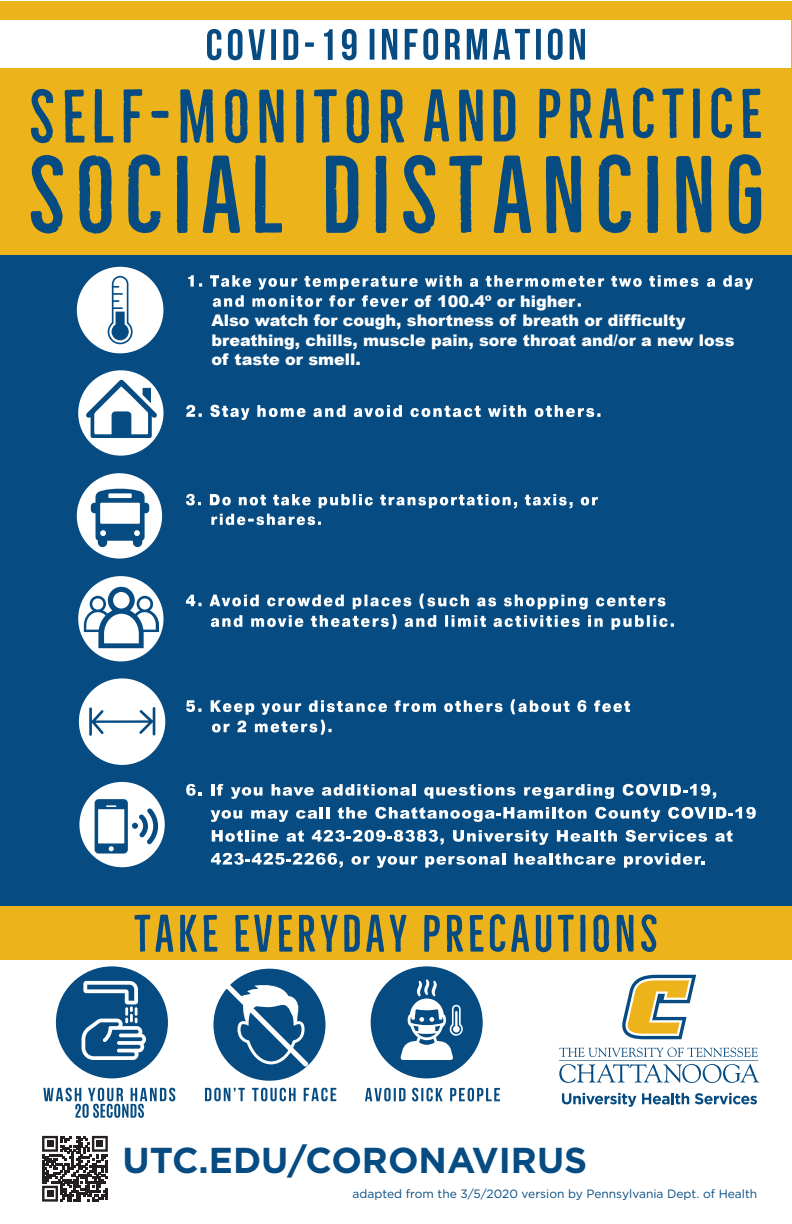
<style>
.page{position:relative;width:792px;height:1224px;background:#fff}
.page>*{position:absolute;margin:0;border:0;box-sizing:border-box;transform-origin:0 0}
.t1{font:700 36px "Gotham";color:#064c82}
.t2{font:900 16px/19.2px "Arial";color:#fff}
.t3{font:12px "Gotham";color:#064c82}
</style>
<div class="page">
<div style="left:56px;top:966px;width:112px;height:112px;background:#064c82;border-radius:50%"></div>
<div style="left:0;top:1px;width:792px;height:255px;background:#edb31a"></div>
<div style="left:0;top:256px;width:792px;height:650px;background:#064c82"></div>
<svg style="left:31px;top:154px;width:251px;height:80px"></svg>
<svg style="left:326px;top:154px;width:435px;height:80px"></svg>
<div style="left:0;top:21px;width:791px;height:47px;background:#fff"></div>
<svg style="left:207px;top:29px;width:150px;height:31px"></svg>
<svg style="left:370px;top:29px;width:215px;height:31px"></svg>
<div style="left:0;top:906px;width:792px;height:54px;background:#edb31a"></div>
<svg style="left:134px;top:915px;width:84px;height:37px"></svg>
<svg style="left:235px;top:915px;width:171px;height:37px"></svg>
<svg style="left:424px;top:914px;width:233px;height:38px"></svg>
<svg style="left:82px;top:981px;width:64px;height:79px"></svg>
<div style="left:213px;top:969px;width:113px;height:112px;background:#064c82;border-radius:50%"></div>
<div style="left:371px;top:966px;width:112px;height:112px;background:#064c82;border-radius:50%"></div>
<svg style="left:365px;top:1088px;width:41px;height:13px"></svg>
<svg style="left:412px;top:1088px;width:31px;height:13px"></svg>
<svg style="left:450px;top:1088px;width:50px;height:13px"></svg>
<svg style="left:205px;top:1088px;width:40px;height:13px"></svg>
<svg style="left:252px;top:1088px;width:44px;height:13px"></svg>
<svg style="left:304px;top:1088px;width:32px;height:13px"></svg>
<svg style="left:225px;top:982px;width:83px;height:84px"></svg>
<svg style="left:401px;top:979px;width:62px;height:81px"></svg>
<svg style="left:188px;top:275px;width:14px;height:12px"></svg>
<svg style="left:611px;top:276px;width:31px;height:11px"></svg>
<svg style="left:649px;top:275px;width:49px;height:12px"></svg>
<svg style="left:707px;top:278px;width:8px;height:9px"></svg>
<svg style="left:723px;top:275px;width:30px;height:15px"></svg>
<svg style="left:210px;top:275px;width:394px;height:32px"></svg>
<svg style="left:186px;top:405px;width:16px;height:12px"></svg>
<svg style="left:210px;top:405px;width:40px;height:15px"></svg>
<svg style="left:257px;top:405px;width:49px;height:12px"></svg>
<svg style="left:313px;top:405px;width:32px;height:12px"></svg>
<svg style="left:354px;top:405px;width:48px;height:12px"></svg>
<svg style="left:410px;top:406px;width:71px;height:11px"></svg>
<svg style="left:488px;top:405px;width:38px;height:12px"></svg>
<svg style="left:535px;top:405px;width:66px;height:12px"></svg>
<svg style="left:186px;top:595px;width:16px;height:11px"></svg>
<svg style="left:209px;top:594px;width:465px;height:36px"></svg>
<svg style="left:186px;top:700px;width:15px;height:12px"></svg>
<svg style="left:394px;top:700px;width:42px;height:12px"></svg>
<svg style="left:444px;top:700px;width:59px;height:12px"></svg>
<svg style="left:511px;top:699px;width:59px;height:15px"></svg>
<svg style="left:577px;top:700px;width:9px;height:12px"></svg>
<svg style="left:594px;top:700px;width:36px;height:12px"></svg>
<svg style="left:211px;top:700px;width:176px;height:35px"></svg>
<svg style="left:186px;top:494px;width:15px;height:11px"></svg>
<svg style="left:210px;top:494px;width:21px;height:12px"></svg>
<svg style="left:239px;top:495px;width:27px;height:11px"></svg>
<svg style="left:273px;top:494px;width:38px;height:12px"></svg>
<svg style="left:319px;top:494px;width:54px;height:14px"></svg>
<svg style="left:380px;top:494px;width:137px;height:14px"></svg>
<svg style="left:525px;top:494px;width:48px;height:14px"></svg>
<svg style="left:581px;top:497px;width:17px;height:9px"></svg>
<svg style="left:211px;top:514px;width:110px;height:11px"></svg>
<svg style="left:77px;top:267px;width:86px;height:86px"></svg>
<div style="left:77px;top:473px;width:85px;height:86px;background:#fff;border-radius:50%"></div>
<svg style="left:91px;top:489px;width:58px;height:58px"></svg>
<svg style="left:79px;top:678px;width:86px;height:87px"></svg>
<div style="left:78px;top:576px;width:86px;height:85px;background:#fff;border-radius:50%"></div>
<svg style="left:84px;top:587px;width:75px;height:61px"></svg>
<div style="left:78px;top:370px;width:86px;height:86px;background:#fff;border-radius:50%"></div>
<svg style="left:86px;top:380px;width:71px;height:58px"></svg>
<div style="left:79px;top:782px;width:86px;height:85px;background:#fff;border-radius:50%"></div>
<svg style="left:95px;top:799px;width:63px;height:55px"></svg>
<svg style="left:31px;top:88px;width:730px;height:55px"></svg>
<svg style="left:562px;top:1093px;width:74px;height:14px"></svg>
<svg style="left:642px;top:1093px;width:47px;height:11px"></svg>
<svg style="left:695px;top:1093px;width:62px;height:11px"></svg>
<svg style="left:622px;top:975px;width:74px;height:64px"></svg>
<svg style="left:559px;top:1064px;width:200px;height:19px"></svg>
<svg style="left:559px;top:1048px;width:199px;height:9px"></svg>
<hr style="left:559px;top:1060px;width:199px;height:1px;background:#064c82">
<svg style="left:42px;top:1136px;width:66px;height:66px"></svg>
<div style="left:47px;top:1140px;width:6px;height:7px;background:#231f20"></div>
<div style="left:96px;top:1140px;width:7px;height:7px;background:#231f20"></div>
<div style="left:47px;top:1190px;width:6px;height:7px;background:#231f20"></div>
<svg style="left:186px;top:784px;width:15px;height:12px"></svg>
<svg style="left:211px;top:784px;width:12px;height:12px"></svg>
<svg style="left:231px;top:787px;width:32px;height:12px"></svg>
<svg style="left:272px;top:784px;width:42px;height:12px"></svg>
<svg style="left:322px;top:784px;width:88px;height:12px"></svg>
<hr style="left:412px;top:784px;width:4px;height:12px;background:#fff">
<svg style="left:424px;top:784px;width:92px;height:15px"></svg>
<svg style="left:524px;top:784px;width:90px;height:15px"></svg>
<svg style="left:623px;top:784px;width:38px;height:12px"></svg>
<hr style="left:663px;top:784px;width:4px;height:12px;background:#fff">
<svg style="left:670px;top:784px;width:46px;height:15px"></svg>
<svg style="left:211px;top:810px;width:31px;height:12px"></svg>
<svg style="left:251px;top:810px;width:38px;height:12px"></svg>
<svg style="left:296px;top:807px;width:33px;height:12px"></svg>
<svg style="left:338px;top:807px;width:29px;height:12px"></svg>
<svg style="left:375px;top:807px;width:212px;height:15px"></svg>
<svg style="left:595px;top:807px;width:65px;height:15px"></svg>
<svg style="left:668px;top:807px;width:88px;height:12px"></svg>
<svg style="left:212px;top:830px;width:31px;height:12px"></svg>
<hr style="left:245px;top:830px;width:4px;height:12px;background:#fff">
<svg style="left:252px;top:830px;width:26px;height:12px"></svg>
<svg style="left:287px;top:830px;width:17px;height:12px"></svg>
<svg style="left:312px;top:830px;width:132px;height:15px"></svg>
<svg style="left:453px;top:830px;width:96px;height:15px"></svg>
<svg style="left:557px;top:830px;width:60px;height:12px"></svg>
<svg style="left:626px;top:830px;width:81px;height:12px"></svg>
<svg style="left:715px;top:830px;width:18px;height:12px"></svg>
<svg style="left:211px;top:853px;width:132px;height:15px"></svg>
<svg style="left:351px;top:856px;width:19px;height:9px"></svg>
<svg style="left:377px;top:856px;width:41px;height:12px"></svg>
<svg style="left:425px;top:853px;width:80px;height:15px"></svg>
<svg style="left:515px;top:853px;width:100px;height:12px"></svg>
<svg style="left:624px;top:853px;width:81px;height:15px"></svg>
<svg style="left:43px;top:1088px;width:132px;height:30px"></svg>
<p class="t2" style="left:414px;top:291px;width:163px">of 100.4º or higher</p>
<p class="t2" style="left:211px;top:311px;width:525px">Also watch for cough, shortness of breath or difficulty breathing, chills, muscle pain, sore throat and/or a new loss of taste or smell.</p>
<h1 class="t1" style="left:123px;top:1136px;width:466px">UTC.EDU/CORONAVIRUS</h1>
<p class="t3" style="left:353px;top:1186px;width:406px">adapted from the 3/5/2020 version by Pennsylvania Dept. of Health</p>
</div>
